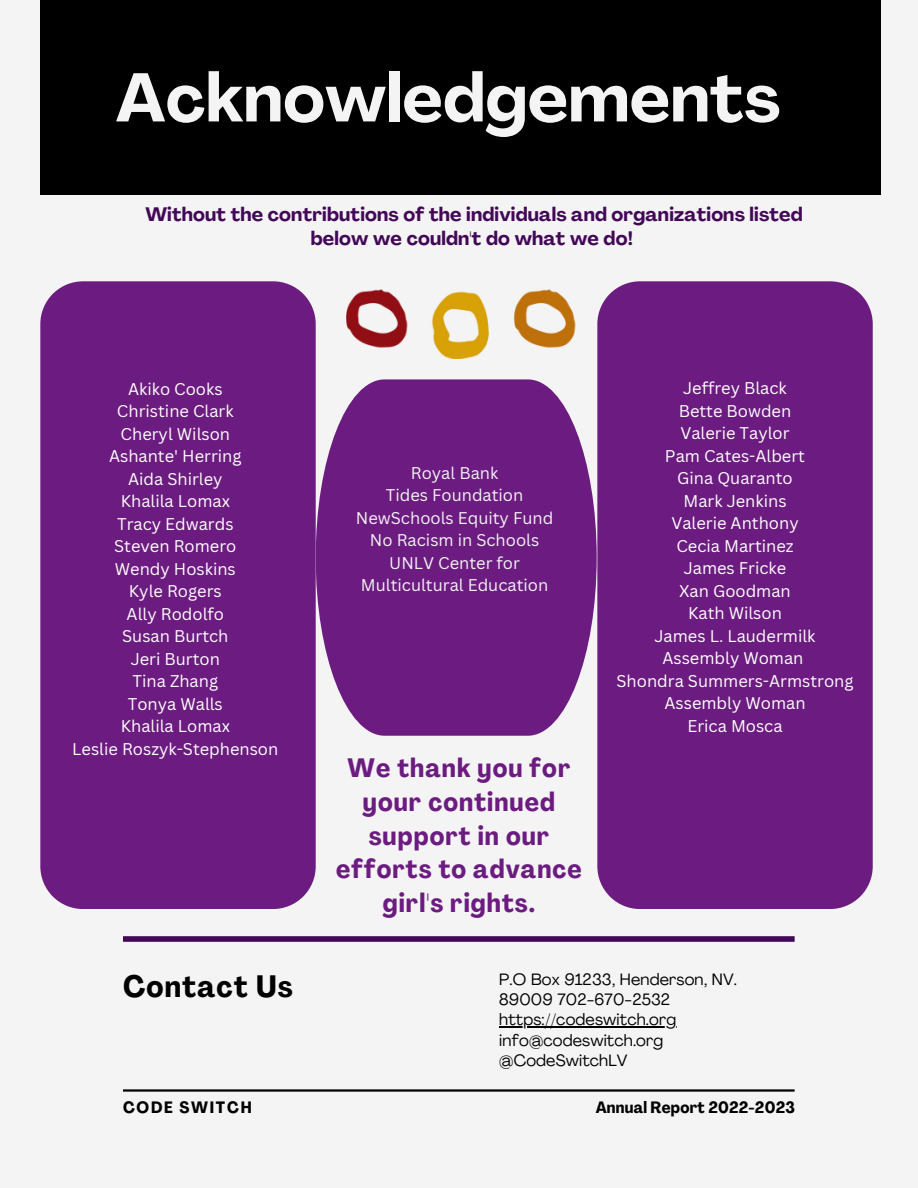
<style>
.page{position:relative;width:918px;height:1188px;background:#f4f4f4}
.page>*{position:absolute;margin:0;border:0;box-sizing:border-box;transform-origin:0 0}
.t1{font:700 67.8px "Agrandir";letter-spacing:.005em;color:#f4f4f4}
.t2{font:700 condensed 30.45px "Agrandir";letter-spacing:.04em;color:#000}
.t3{font:700 condensed 26.25px/33.8px "Agrandir";letter-spacing:.04em;color:#6c1c80;text-align:center}
.t4{font:700 19.2px/24.8px "Agrandir";letter-spacing:.01em;color:#420857;text-align:center}
.t5{font:16.5px "Canva Sans";color:#fff}
.t6{font:16.5px/22.5px "Canva Sans";color:#f4f4f4;text-align:center}
.t7{font:16.2px/20.2px "Agrandir";letter-spacing:.01em;color:#000}
.t8{font:700 condensed 16.2px "Agrandir";letter-spacing:.015em;color:#000}
.t9{font:700 condensed 16.2px "Agrandir";letter-spacing:.11em;color:#000}
</style>
<div class="page">
<hr style="left:123px;top:1089px;width:672px;height:3px;background:#000">
<div style="left:123px;top:936px;width:672px;height:6px;background:#420857"></div>
<div style="left:40px;top:0;width:841px;height:195px;background:#000"></div>
<div style="left:40px;top:281px;width:276px;height:628px;background:#6c1c80"></div>
<div style="left:597px;top:281px;width:276px;height:628px;background:#6c1c80"></div>
<svg style="left:316px;top:379px;width:281px;height:357px;background:#7a338c"></svg>
<img style="left:346px;top:289px;width:230px;height:70px">
<hr style="left:499px;top:1027px;width:177px;height:1px;background:#000">
<p class="t1" style="left:116px;top:71px;width:666px">Acknowledgements</p>
<p class="t4" style="left:145px;top:203px;width:659px">Without the contributions of the individuals and organizations listed below we couldn't do what we do!</p>
<p class="t5" style="left:128px;top:377px;width:96px">Akiko Cooks</p>
<p class="t5" style="left:117px;top:400px;width:118px">Christine Clark</p>
<p class="t5" style="left:121px;top:422px;width:111px">Cheryl Wilson</p>
<p class="t5" style="left:109px;top:445px;width:134px">Ashante' Herring</p>
<p class="t5" style="left:128px;top:467px;width:96px">Aida Shirley</p>
<p class="t5" style="left:121px;top:490px;width:111px">Khalila Lomax</p>
<p class="t5" style="left:117px;top:512px;width:118px">Tracy Edwards</p>
<p class="t5" style="left:114px;top:535px;width:124px">Steven Romero</p>
<p class="t5" style="left:115px;top:557px;width:123px">Wendy Hoskins</p>
<p class="t5" style="left:129px;top:580px;width:94px">Kyle Rogers</p>
<p class="t5" style="left:127px;top:602px;width:99px">Ally Rodolfo</p>
<p class="t5" style="left:122px;top:625px;width:108px">Susan Burtch</p>
<p class="t5" style="left:131px;top:647px;width:91px">Jeri Burton</p>
<p class="t5" style="left:133px;top:670px;width:87px">Tina Zhang</p>
<p class="t5" style="left:128px;top:692px;width:97px">Tonya Walls</p>
<p class="t5" style="left:121px;top:715px;width:111px">Khalila Lomax</p>
<p class="t5" style="left:72px;top:737px;width:208px">Leslie Roszyk-Stephenson</p>
<p class="t6" style="left:411px;top:461px;width:89px">Royal Bank</p>
<p class="t6" style="left:386px;top:483px;width:139px">Tides Foundation</p>
<p class="t6" style="left:356px;top:506px;width:199px">NewSchools Equity Fund</p>
<p class="t6" style="left:370px;top:528px;width:171px">No Racism in Schools</p>
<p class="t6" style="left:361px;top:551px;width:189px">UNLV Center for<br>Multicultural Education</p>
<p class="t3" style="left:336px;top:754px;width:247px">We thank you for your continued support in our efforts to advance girl's rights.</p>
<p class="t5" style="left:683px;top:377px;width:105px">Jeffrey Black</p>
<p class="t5" style="left:679px;top:399px;width:114px">Bette Bowden</p>
<p class="t5" style="left:680px;top:422px;width:111px">Valerie Taylor</p>
<p class="t5" style="left:665px;top:444px;width:142px">Pam Cates-Albert</p>
<p class="t5" style="left:677px;top:467px;width:117px">Gina Quaranto</p>
<p class="t5" style="left:683px;top:489px;width:105px">Mark Jenkins</p>
<p class="t5" style="left:671px;top:512px;width:129px">Valerie Anthony</p>
<p class="t5" style="left:676px;top:534px;width:119px">Cecia Martinez</p>
<p class="t5" style="left:684px;top:557px;width:104px">James Fricke</p>
<p class="t5" style="left:679px;top:579px;width:113px">Xan Goodman</p>
<p class="t5" style="left:688px;top:602px;width:95px">Kath Wilson</p>
<p class="t5" style="left:655px;top:624px;width:163px">James L. Laudermilk</p>
<p class="t5" style="left:663px;top:647px;width:143px">Assembly Woman</p>
<p class="t5" style="left:617px;top:669px;width:239px">Shondra Summers-Armstrong</p>
<p class="t5" style="left:665px;top:692px;width:143px">Assembly Woman</p>
<p class="t5" style="left:687px;top:714px;width:97px">Erica Mosca</p>
<p class="t2" style="left:123px;top:974px;width:171px">Contact Us</p>
<p class="t7" style="left:499px;top:971px;width:239px">P.O Box 91233, Henderson, NV.<br>89009 702-670-2532</p>
<p class="t7" style="left:499px;top:1011px;width:178px">https://codeswitch.org</p>
<p class="t7" style="left:499px;top:1031px;width:165px">info@codeswitch.org</p>
<p class="t7" style="left:499px;top:1052px;width:130px">@CodeSwitchLV</p>
<p class="t9" style="left:123px;top:1101px;width:130px">CODE SWITCH</p>
<p class="t8" style="left:596px;top:1101px;width:201px">Annual Report 2022-2023</p>
</div>
